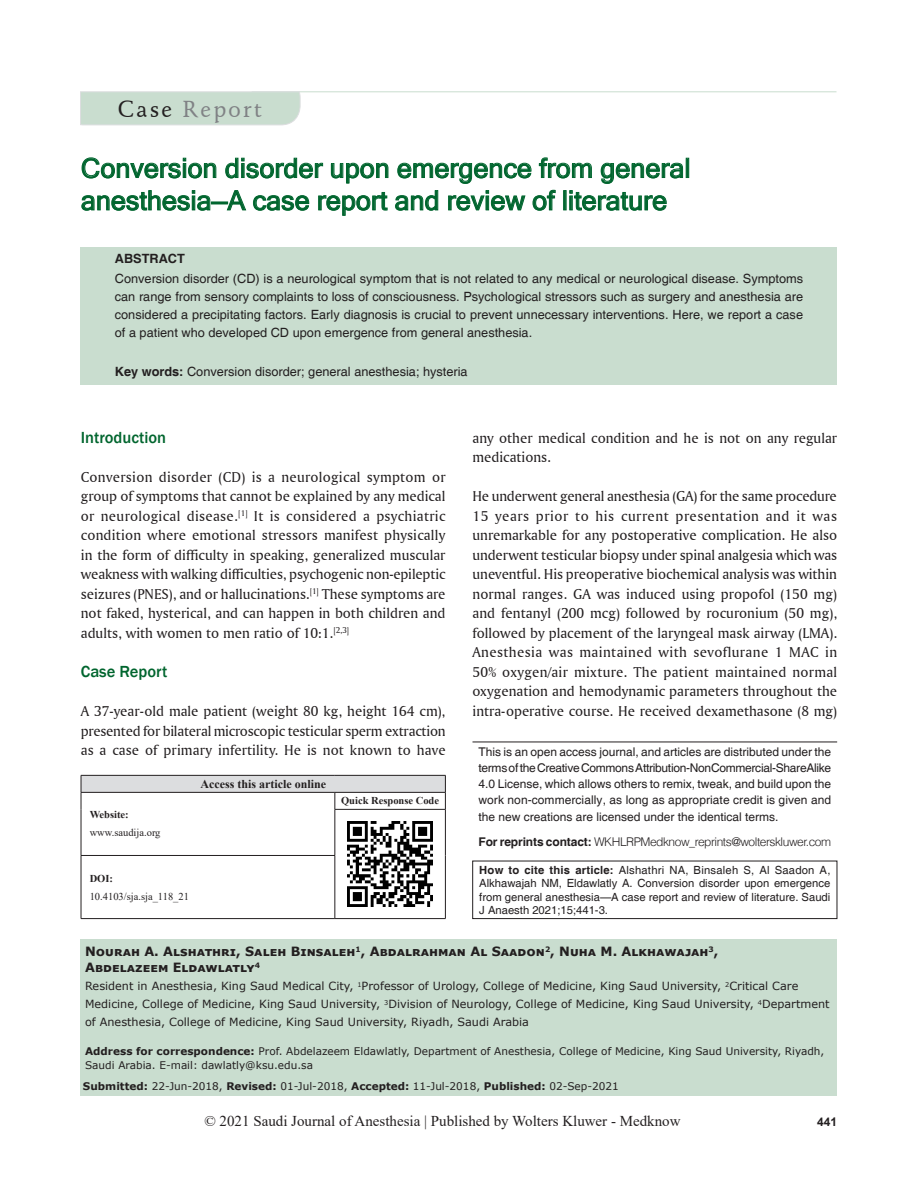
<style>
.page{position:relative;width:918px;height:1188px;background:#fff}
.page>*{position:absolute;margin:0;border:0;box-sizing:border-box;transform-origin:0 0}
.AT{font:27px/32.4px "Microsoft Sans Serif";color:#00652e}
.AH{font:500 22.5px "Schneidler BT";letter-spacing:.1em;color:#808285}
.t1{font:500 16.5px "Franklin Gothic";color:#00652e}
.TX{font:15px/19.5px "Amerigo BT Roman A";color:#231f20;text-align:justify}
.t2{font:15px "Times New Roman";color:#231f20}
.ABS{font:12.75px/18px "Helvetica";color:#231f20;text-align:justify}
.AU{font:700 12.75px/16.6px "Verdana";color:#231f20}
.KWD{font:12.75px "Helvetica";color:#231f20}
.ABSH{font:700 12.75px "Helvetica";color:#231f20}
.C{font:12px/16.2px "Helvetica";color:#231f20;text-align:justify}
.C-2{font:300 12px "Helvetica";letter-spacing:-.04em;color:#231f20}
.AAO{font:700 12px "Times New Roman";color:#231f20}
.R_Folio{font:700 12px "Arial";color:#231f20}
.AFF{font:11.25px/18px "Verdana";color:#231f20}
.HTC{font:11.25px/13.5px "Helvetica";color:#231f20;text-align:justify}
.ADD{font:10.5px/13.6px "Verdana";color:#231f20}
.HIS{font:10.5px "Verdana";color:#231f20}
.DOI_TX{font:10.5px "Times New Roman";color:#231f20}
.QRC{font:700 10.5px "Times New Roman";color:#231f20}
.WEB_TX{font:10.5px "Times New Roman";color:#231f20}
.WEB{font:700 10.5px "Times New Roman";color:#231f20}
.DOI{font:700 10.5px "Times New Roman";color:#231f20}
.s1{color:#231f20}
.s2{font-weight:700}
</style>
<div class="page">
<div style="left:81px;top:940px;width:756px;height:156px;background:#c9ddcf"></div>
<hr style="left:252px;top:91px;width:584px;height:1px;background:#c9ddcf">
<div style="left:81px;top:247px;width:756px;height:138px;background:#c9ddcf"></div>
<svg style="left:82px;top:157px;width:134px;height:21px"></svg>
<svg style="left:225px;top:158px;width:98px;height:20px"></svg>
<svg style="left:331px;top:163px;width:58px;height:21px"></svg>
<svg style="left:397px;top:163px;width:135px;height:21px"></svg>
<svg style="left:539px;top:157px;width:53px;height:21px"></svg>
<svg style="left:601px;top:163px;width:82px;height:21px"></svg>
<svg style="left:81px;top:190px;width:165px;height:21px"></svg>
<svg style="left:253px;top:195px;width:56px;height:16px"></svg>
<svg style="left:318px;top:192px;width:70px;height:24px"></svg>
<svg style="left:395px;top:190px;width:43px;height:21px"></svg>
<svg style="left:448px;top:190px;width:78px;height:21px"></svg>
<svg style="left:532px;top:190px;width:24px;height:21px"></svg>
<div style="left:563px;top:190px;width:3px;height:20px;border:1px solid #00652e"></div>
<svg style="left:570px;top:190px;width:97px;height:21px"></svg>
<hr style="left:472px;top:742px;width:365px;height:1px;background:#231f20">
<div style="left:472px;top:861px;width:365px;height:58px;border:1px solid #231f20"></div>
<svg style="left:80px;top:91px;width:221px;height:35px;background:#ccded1"></svg>
<div style="left:81px;top:775px;width:364px;height:17px;background:#dcdddf"></div>
<hr style="left:81px;top:775px;width:254px;height:1px;background:#231f20">
<hr style="left:335px;top:775px;width:111px;height:1px;background:#231f20">
<hr style="left:81px;top:792px;width:254px;height:1px;background:#231f20">
<svg style="left:81px;top:776px;width:1px;height:33px"></svg>
<hr style="left:335px;top:792px;width:111px;height:1px;background:#231f20">
<svg style="left:335px;top:793px;width:1px;height:16px"></svg>
<svg style="left:445px;top:776px;width:1px;height:33px"></svg>
<hr style="left:81px;top:809px;width:1px;height:46px;background:#231f20">
<hr style="left:335px;top:809px;width:111px;height:1px;background:#231f20">
<hr style="left:335px;top:810px;width:1px;height:45px;background:#231f20">
<hr style="left:445px;top:810px;width:1px;height:45px;background:#231f20">
<hr style="left:81px;top:855px;width:254px;height:1px;background:#231f20">
<hr style="left:81px;top:856px;width:1px;height:62px;background:#231f20">
<hr style="left:335px;top:856px;width:1px;height:62px;background:#231f20">
<hr style="left:445px;top:855px;width:1px;height:63px;background:#231f20">
<hr style="left:81px;top:918px;width:254px;height:1px;background:#231f20">
<hr style="left:335px;top:918px;width:111px;height:1px;background:#231f20">
<img style="left:348px;top:821px;width:85px;height:85px">
<p class="AH" style="left:118px;top:95px;width:146px"><span class="s1">Case</span> Report</p>
<p class="AT" style="left:81px;top:151px;width:611px">Conversion disorder upon emergence from general anesthesia—A case report and review of literature</p>
<p class="ABSH" style="left:115px;top:250px;width:72px">ABSTRACT</p>
<p class="ABS" style="left:115px;top:270px;width:690px">Conversion disorder (CD) is a neurological symptom that is not related to any medical or neurological disease. Symptoms can range from sensory complaints to loss of consciousness. Psychological stressors such as surgery and anesthesia are considered a precipitating factors. Early diagnosis is crucial to prevent unnecessary interventions. Here, we report a case of a patient who developed CD upon emergence from general anesthesia.</p>
<p class="KWD" style="left:115px;top:364px;width:354px"><span class="s2">Key words:</span> Conversion disorder; general anesthesia; hysteria</p>
<h1 class="t1" style="left:81px;top:427px;width:87px">Introduction</h1>
<p class="TX" style="left:81px;top:467px;width:366px">Conversion disorder (CD) is a neurological symptom or group of symptoms that cannot be explained by any medical or neurological disease.<sup>[1]</sup> It is considered a psychiatric condition where emotional stressors manifest physically in the form of difficulty in speaking, generalized muscular weakness with walking difficulties, psychogenic non‑epileptic seizures (PNES), and or hallucinations.<sup>[1]</sup> These symptoms are not faked, hysterical, and can happen in both children and adults, with women to men ratio of 10:1.<sup>[2,3]</sup></p>
<h1 class="t1" style="left:81px;top:661px;width:88px">Case Report</h1>
<p class="TX" style="left:81px;top:701px;width:366px">A 37‑year‑old male patient (weight 80 kg, height 164 cm), presented for bilateral microscopic testicular sperm extraction as a case of primary infertility. He is not known to have</p>
<p class="WEB" style="left:90px;top:807px;width:41px">Website:</p>
<p class="WEB_TX" style="left:90px;top:826px;width:72px">www.saudija.org</p>
<p class="AAO" style="left:200px;top:775px;width:127px">Access this article online</p>
<p class="DOI" style="left:90px;top:870px;width:25px">DOI:</p>
<p class="DOI_TX" style="left:90px;top:889px;width:101px">10.4103/sja.sja_118_21</p>
<p class="QRC" style="left:341px;top:793px;width:100px">Quick Response Code</p>
<p class="TX" style="left:472px;top:428px;width:366px">any other medical condition and he is not on any regular medications.</p>
<p class="TX" style="left:472px;top:486px;width:366px">He underwent general anesthesia (GA) for the same procedure 15 years prior to his current presentation and it was unremarkable for any postoperative complication. He also underwent testicular biopsy under spinal analgesia which was uneventful. His preoperative biochemical analysis was within normal ranges. GA was induced using propofol (150 mg) and fentanyl (200 mcg) followed by rocuronium (50 mg), followed by placement of the laryngeal mask airway (LMA).<br>Anesthesia was maintained with sevoflurane 1 MAC in 50% oxygen/air mixture. The patient maintained normal oxygenation and hemodynamic parameters throughout the intra‑operative course. He received dexamethasone (8 mg)</p>
<p class="C" style="left:478px;top:744px;width:354px">This is an open access journal, and articles are distributed under the terms of the Creative Commons Attribution‑NonCommercial‑ShareAlike 4.0 License, which allows others to remix, tweak, and build upon the work non‑commercially, as long as appropriate credit is given and the new creations are licensed under the identical terms.</p>
<p class="C-2" style="left:478px;top:834px;width:354px"><span class="s2">For reprints contact:</span> WKHLRPMedknow_reprints@wolterskluwer.com</p>
<p class="HTC" style="left:479px;top:863px;width:353px"><span class="s2">How to cite this article:</span> Alshathri NA, Binsaleh S, Al Saadon A, Alkhawajah NM, Eldawlatly A. Conversion disorder upon emergence from general anesthesia—A case report and review of literature. Saudi J Anaesth 2021;15;441-3.</p>
<p class="AU" style="left:85px;top:943px;width:635px">Nourah A. Alshathri, Saleh Binsaleh<sup>1</sup>, Abdalrahman Al Saadon<sup>2</sup>, Nuha M. Alkhawajah<sup>3</sup>,<br>Abdelazeem Eldawlatly<sup>4</sup></p>
<p class="AFF" style="left:85px;top:977px;width:746px">Resident in Anesthesia, King Saud Medical City, <sup>1</sup>Professor of Urology, College of Medicine, King Saud University, <sup>2</sup>Critical Care<br>Medicine, College of Medicine, King Saud University, <sup>3</sup>Division of Neurology, College of Medicine, King Saud University, <sup>4</sup>Department of Anesthesia, College of Medicine, King Saud University, Riyadh, Saudi Arabia</p>
<p class="ADD" style="left:85px;top:1044px;width:741px"><span class="s2">Address for correspondence:</span> Prof. Abdelazeem Eldawlatly, Department of Anesthesia, College of Medicine, King Saud University, Riyadh,<br>Saudi Arabia. E‑mail: dawlatly@ksu.edu.sa</p>
<p class="HIS" style="left:83px;top:1079px;width:537px"><span class="s2">Submitted:</span> 22-Jun-2018, <span class="s2">Revised:</span> 01-Jul-2018, <span class="s2">Accepted:</span> 11-Jul-2018, <span class="s2">Published:</span> 02-Sep-2021</p>
<p class="t2" style="left:204px;top:1111px;width:478px">© 2021 Saudi Journal of Anesthesia | Published by Wolters Kluwer - Medknow</p>
<p class="R_Folio" style="left:817px;top:1114px;width:22px">441</p>
</div>
